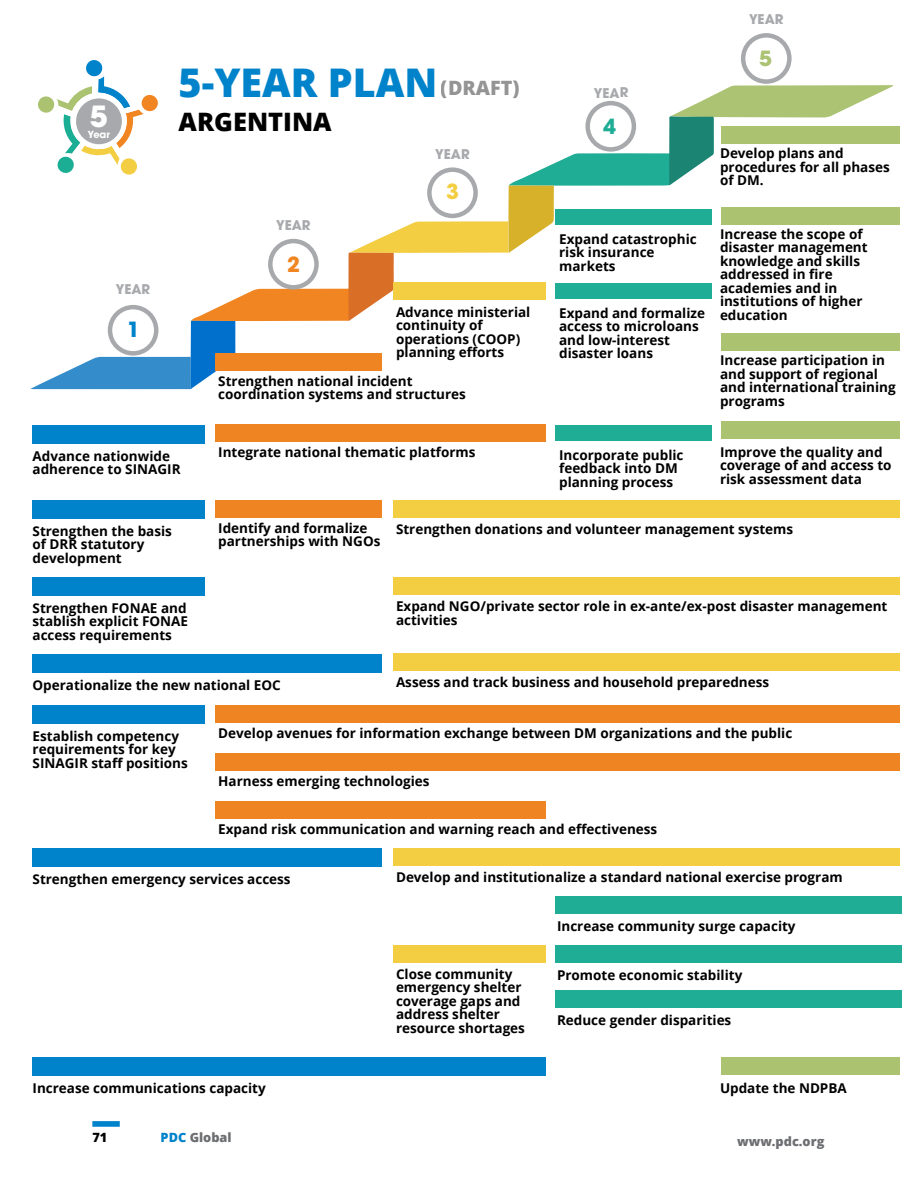
<style>
.page{position:relative;width:918px;height:1188px;background:#fff}
.page>*{position:absolute;margin:0;border:0;box-sizing:border-box;transform-origin:0 0}
.t1{font:800 39.45px "Open Sans";color:#0083ca}
.t2{font:700 28.95px "ITC Avant Garde Std";color:#fff}
.t3{font:800 25.35px "Open Sans";color:#000}
.t4{font:700 20.7px "ITC Avant Garde Std";color:#0083ca}
.t5{font:700 20.7px "ITC Avant Garde Std";color:#f08521}
.t6{font:700 20.7px "ITC Avant Garde Std";color:#f3ce43}
.t7{font:700 20.7px "ITC Avant Garde Std";color:#1fae95}
.t8{font:700 20.7px "ITC Avant Garde Std";color:#abc372}
.t9{font:700 13.5px/13.5px "Open Sans";color:#000}
.t10{font:700 13.35px "ITC Avant Garde Std";color:#a7a9ac}
.t11{font:800 12.75px "Open Sans";color:#6d6e71}
.t12{font:800 12.75px "Open Sans";color:#000}
.t13{font:700 9.6px "ITC Avant Garde Std";color:#fff}
.s1{font-size:19.8px;color:#000}
.s2{color:#0083ca}
</style>
<div class="page">
<div style="left:92px;top:1121px;width:28px;height:6px;background:#0083ca"></div>
<div style="left:32px;top:425px;width:173px;height:19px;background:#0083ca"></div>
<div style="left:32px;top:500px;width:173px;height:18px;background:#0083ca"></div>
<div style="left:32px;top:577px;width:173px;height:19px;background:#0083ca"></div>
<div style="left:32px;top:705px;width:173px;height:19px;background:#0083ca"></div>
<div style="left:32px;top:655px;width:350px;height:18px;background:#0083ca"></div>
<div style="left:32px;top:848px;width:350px;height:19px;background:#0083ca"></div>
<div style="left:32px;top:1057px;width:514px;height:18px;background:#0083ca"></div>
<svg style="left:30px;top:60px;width:863px;height:330px"></svg>
<div style="left:110px;top:307px;width:46px;height:46px;background:#fff;border-radius:50%"></div>
<div style="left:108px;top:305px;width:50px;height:51px;border:4px solid #a7a9ac;border-radius:50%"></div>
<div style="left:270px;top:241px;width:47px;height:46px;background:#fff;border-radius:50%"></div>
<div style="left:268px;top:239px;width:51px;height:51px;border:4px solid #a7a9ac;border-radius:50%"></div>
<div style="left:429px;top:170px;width:47px;height:46px;background:#fff;border-radius:50%"></div>
<div style="left:427px;top:167px;width:51px;height:51px;border:4px solid #a7a9ac;border-radius:50%"></div>
<div style="left:588px;top:103px;width:46px;height:46px;background:#fff;border-radius:50%"></div>
<div style="left:585px;top:101px;width:51px;height:51px;border:4px solid #a7a9ac;border-radius:50%"></div>
<div style="left:743px;top:35px;width:46px;height:47px;background:#fff;border-radius:50%"></div>
<div style="left:741px;top:33px;width:51px;height:51px;border:4px solid #a7a9ac;border-radius:50%"></div>
<div style="left:215px;top:353px;width:166px;height:18px;background:#ef8522"></div>
<div style="left:215px;top:500px;width:166px;height:17px;background:#ef8522"></div>
<div style="left:215px;top:705px;width:685px;height:18px;background:#ef8522"></div>
<div style="left:215px;top:753px;width:685px;height:18px;background:#ef8522"></div>
<div style="left:215px;top:801px;width:331px;height:17px;background:#ef8522"></div>
<div style="left:215px;top:425px;width:331px;height:17px;background:#ef8522"></div>
<div style="left:393px;top:283px;width:153px;height:17px;background:#f4ce42"></div>
<div style="left:393px;top:500px;width:507px;height:17px;background:#f4ce42"></div>
<div style="left:393px;top:577px;width:507px;height:18px;background:#f4ce42"></div>
<div style="left:393px;top:653px;width:507px;height:18px;background:#f4ce42"></div>
<div style="left:393px;top:848px;width:507px;height:18px;background:#f4ce42"></div>
<div style="left:393px;top:945px;width:153px;height:17px;background:#f4ce42"></div>
<div style="left:722px;top:126px;width:178px;height:18px;background:#abc371"></div>
<div style="left:722px;top:207px;width:178px;height:18px;background:#abc371"></div>
<div style="left:722px;top:333px;width:178px;height:18px;background:#abc371"></div>
<div style="left:722px;top:421px;width:178px;height:17px;background:#abc371"></div>
<div style="left:722px;top:1057px;width:178px;height:17px;background:#abc371"></div>
<div style="left:555px;top:209px;width:157px;height:16px;background:#1fae95"></div>
<div style="left:555px;top:283px;width:157px;height:15px;background:#1fae95"></div>
<div style="left:555px;top:425px;width:157px;height:16px;background:#1fae95"></div>
<div style="left:555px;top:896px;width:347px;height:17px;background:#1fae95"></div>
<div style="left:555px;top:945px;width:347px;height:17px;background:#1fae95"></div>
<div style="left:555px;top:990px;width:347px;height:18px;background:#1fae95"></div>
<p class="t10" style="left:749px;top:10px;width:36px">YEAR</p>
<h2 class="t2" style="left:90px;top:97px;width:19px">5</h2>
<p class="t13" style="left:88px;top:128px;width:23px">Year</p>
<p class="t10" style="left:116px;top:280px;width:36px">YEAR</p>
<h3 class="t4" style="left:127px;top:316px;width:14px">1</h3>
<h1 class="t1" style="left:179px;top:52px;width:343px">5-YEAR PLAN <span class="s1">(DRAFT)</span></h1>
<h3 class="t3" style="left:179px;top:102px;width:155px">ARGENTINA</h3>
<p class="t10" style="left:276px;top:216px;width:36px">YEAR</p>
<h3 class="t5" style="left:287px;top:250px;width:14px">2</h3>
<p class="t10" style="left:435px;top:145px;width:36px">YEAR</p>
<h3 class="t6" style="left:446px;top:178px;width:14px">3</h3>
<p class="t9" style="left:396px;top:305px;width:136px">Advance ministerial continuity of operations (COOP) planning efforts</p>
<p class="t9" style="left:218px;top:374px;width:249px">Strengthen national incident coordination systems and structures</p>
<p class="t9" style="left:33px;top:449px;width:150px">Advance nationwide adherence to SINAGIR</p>
<p class="t9" style="left:218px;top:445px;width:259px">Integrate national thematic platforms</p>
<p class="t10" style="left:594px;top:84px;width:36px">YEAR</p>
<h3 class="t7" style="left:603px;top:112px;width:14px">4</h3>
<h3 class="t8" style="left:759px;top:45px;width:14px">5</h3>
<p class="t9" style="left:720px;top:146px;width:171px">Develop plans and procedures for all phases of DM.</p>
<p class="t9" style="left:559px;top:232px;width:139px">Expand catastrophic risk insurance markets</p>
<p class="t9" style="left:559px;top:306px;width:147px">Expand and formalize access to microloans and low-interest disaster loans</p>
<p class="t9" style="left:559px;top:448px;width:126px">Incorporate public feedback into DM planning process</p>
<p class="t9" style="left:720px;top:227px;width:149px">Increase the scope of disaster management knowledge and skills addressed in fire academies and in institutions of higher education</p>
<p class="t9" style="left:720px;top:353px;width:177px">Increase participation in and support of regional and international training programs</p>
<p class="t9" style="left:720px;top:445px;width:173px">Improve the quality and coverage of and access to risk assessment data</p>
<p class="t9" style="left:33px;top:524px;width:141px">Strengthen the basis of DRR statutory development</p>
<p class="t9" style="left:33px;top:601px;width:157px;text-align:justify">Strengthen FONAE and stablish explicit FONAE access requirements</p>
<p class="t9" style="left:218px;top:521px;width:164px">Identify and formalize partnerships with NGOs</p>
<p class="t9" style="left:396px;top:522px;width:399px">Strengthen donations and volunteer management systems</p>
<p class="t9" style="left:396px;top:599px;width:493px">Expand NGO/private sector role in ex-ante/ex-post disaster management activities</p>
<p class="t9" style="left:33px;top:678px;width:250px">Operationalize the new national EOC</p>
<p class="t9" style="left:396px;top:675px;width:375px">Assess and track business and household preparedness</p>
<p class="t9" style="left:33px;top:729px;width:157px">Establish competency requirements for key<br>SINAGIR staff positions</p>
<p class="t9" style="left:218px;top:726px;width:576px">Develop avenues for information exchange between DM organizations and the public</p>
<p class="t9" style="left:218px;top:774px;width:213px">Harness emerging technologies</p>
<p class="t9" style="left:218px;top:822px;width:441px">Expand risk communication and warning reach and effectiveness</p>
<p class="t9" style="left:33px;top:872px;width:260px">Strengthen emergency services access</p>
<p class="t9" style="left:33px;top:1081px;width:235px">Increase communications capacity</p>
<p class="t9" style="left:396px;top:870px;width:448px">Develop and institutionalize a standard national exercise program</p>
<p class="t9" style="left:396px;top:967px;width:130px">Close community emergency shelter coverage gaps and address shelter resource shortages</p>
<p class="t9" style="left:557px;top:919px;width:240px">Increase community surge capacity</p>
<p class="t9" style="left:557px;top:968px;width:187px">Promote economic stability</p>
<p class="t9" style="left:557px;top:1013px;width:176px">Reduce gender disparities</p>
<p class="t9" style="left:720px;top:1081px;width:128px">Update the NDPBA</p>
<p class="t12" style="left:92px;top:1128px;width:16px">71</p>
<p class="t11" style="left:161px;top:1128px;width:72px"><span class="s2">PDC</span> Global</p>
<p class="t11" style="left:737px;top:1132px;width:89px">www.pdc.org</p>
</div>
